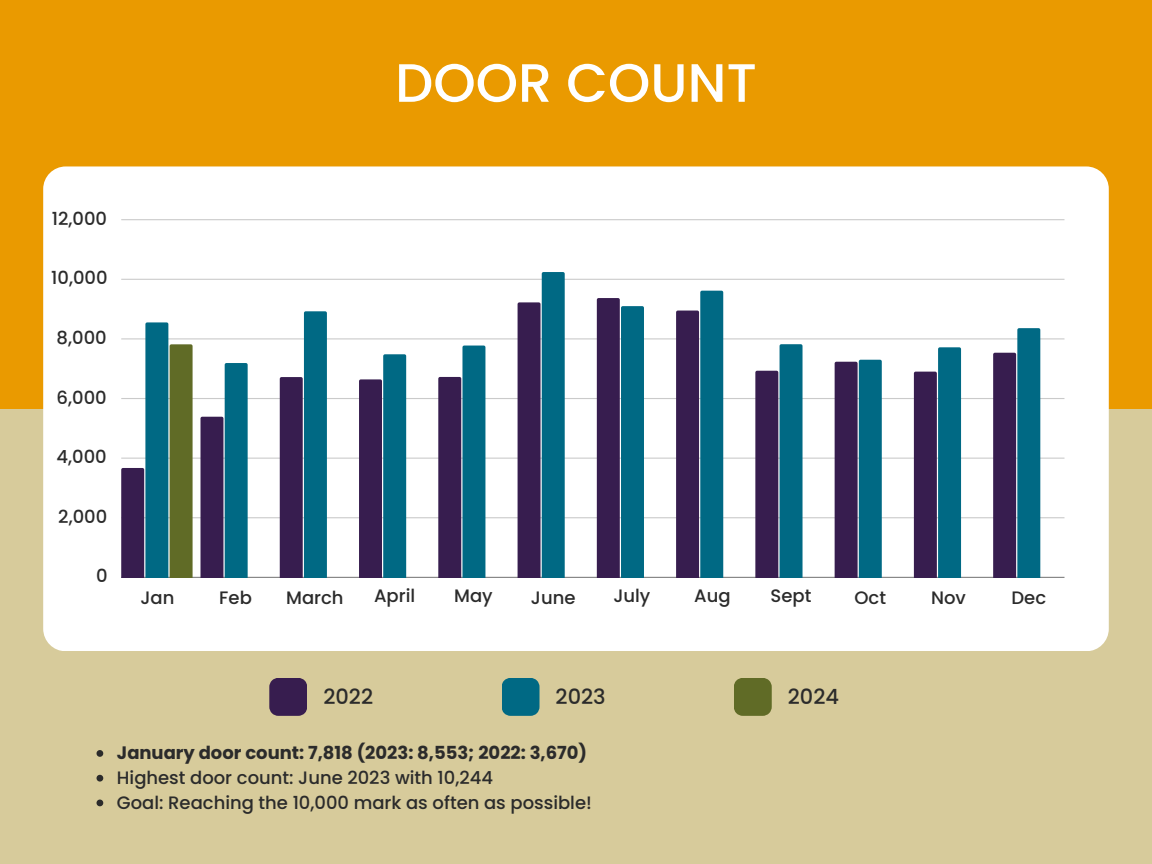
<style>
.page{position:relative;width:1152px;height:864px;background:#ea9a00}
.page>*{position:absolute;margin:0;border:0;box-sizing:border-box;transform-origin:0 0}
.t1{font:500 54px "Poppins";color:#fff}
.t2{font:500 21px "Poppins";color:#2b2b2b}
.t3{font:500 18px "Poppins";color:#2b2b2b}
.t4{font:700 18px "Poppins";color:#2b2b2b}
</style>
<div class="page">
<div style="left:0;top:409px;width:1152px;height:455px;background:#d7cb9b"></div>
<div style="left:43px;top:166px;width:1066px;height:485px;background:#fff;border-radius:23px"></div>
<hr style="left:121px;top:517px;width:944px;height:1px;background:#2b2b2b">
<hr style="left:121px;top:458px;width:944px;height:1px;background:#2b2b2b">
<hr style="left:121px;top:398px;width:944px;height:1px;background:#2b2b2b">
<hr style="left:121px;top:338px;width:944px;height:1px;background:#2b2b2b">
<hr style="left:121px;top:279px;width:944px;height:1px;background:#2b2b2b">
<hr style="left:121px;top:219px;width:944px;height:1px;background:#2b2b2b">
<hr style="left:121px;top:577px;width:944px;height:1px;background:#2b2b2b">
<svg style="left:121px;top:322px;width:72px;height:255px"></svg>
<svg style="left:201px;top:363px;width:47px;height:214px;background:#3a6483"></svg>
<svg style="left:280px;top:311px;width:47px;height:266px;background:#396382"></svg>
<svg style="left:359px;top:354px;width:47px;height:223px;background:#2c5477"></svg>
<svg style="left:438px;top:346px;width:47px;height:231px;background:#305779"></svg>
<svg style="left:518px;top:272px;width:47px;height:305px;background:#2b5376"></svg>
<svg style="left:597px;top:298px;width:47px;height:279px;background:#244a6f"></svg>
<svg style="left:676px;top:291px;width:47px;height:286px;background:#284f73"></svg>
<svg style="left:755px;top:344px;width:48px;height:233px;background:#2f5678"></svg>
<svg style="left:835px;top:360px;width:47px;height:217px;background:#22496e"></svg>
<svg style="left:914px;top:347px;width:47px;height:230px;background:#2b5376"></svg>
<svg style="left:993px;top:328px;width:47px;height:249px;background:#2b5376"></svg>
<svg style="left:269px;top:678px;width:38px;height:38px"></svg>
<svg style="left:502px;top:678px;width:38px;height:38px"></svg>
<svg style="left:734px;top:678px;width:38px;height:38px"></svg>
<svg style="left:97px;top:750px;width:6px;height:7px"></svg>
<svg style="left:97px;top:775px;width:6px;height:7px"></svg>
<svg style="left:97px;top:800px;width:6px;height:6px"></svg>
<h2 class="t1" style="left:395px;top:45px;width:363px">DOOR COUNT</h2>
<p class="t3" style="left:52px;top:206px;width:57px">12,000</p>
<p class="t3" style="left:51px;top:265px;width:58px">10,000</p>
<p class="t3" style="left:57px;top:325px;width:52px">8,000</p>
<p class="t3" style="left:57px;top:385px;width:52px">6,000</p>
<p class="t3" style="left:57px;top:444px;width:52px">4,000</p>
<p class="t3" style="left:58px;top:504px;width:51px">2,000</p>
<p class="t3" style="left:96px;top:564px;width:13px">0</p>
<p class="t3" style="left:140px;top:585px;width:36px">Jan</p>
<p class="t3" style="left:219px;top:585px;width:34px">Feb</p>
<p class="t3" style="left:286px;top:585px;width:59px">March</p>
<p class="t3" style="left:374px;top:583px;width:43px">April</p>
<p class="t3" style="left:454px;top:583px;width:40px">May</p>
<p class="t3" style="left:531px;top:585px;width:46px">June</p>
<p class="t3" style="left:613px;top:583px;width:39px">July</p>
<p class="t3" style="left:694px;top:583px;width:38px">Aug</p>
<p class="t3" style="left:771px;top:583px;width:42px">Sept</p>
<p class="t3" style="left:855px;top:585px;width:33px">Oct</p>
<p class="t3" style="left:931px;top:585px;width:36px">Nov</p>
<p class="t3" style="left:1012px;top:585px;width:36px">Dec</p>
<p class="t2" style="left:323px;top:682px;width:51px">2022</p>
<p class="t2" style="left:556px;top:682px;width:52px">2023</p>
<p class="t2" style="left:788px;top:682px;width:53px">2024</p>
<h1 class="t4" style="left:117px;top:740px;width:472px">January door count: 7,818 (2023: 8,553; 2022: 3,670)</h1>
<h2 class="t3" style="left:117px;top:765px;width:378px">Highest door count: June 2023 with 10,244</h2>
<h2 class="t3" style="left:117px;top:790px;width:476px">Goal: Reaching the 10,000 mark as often as possible!</h2>
</div>
